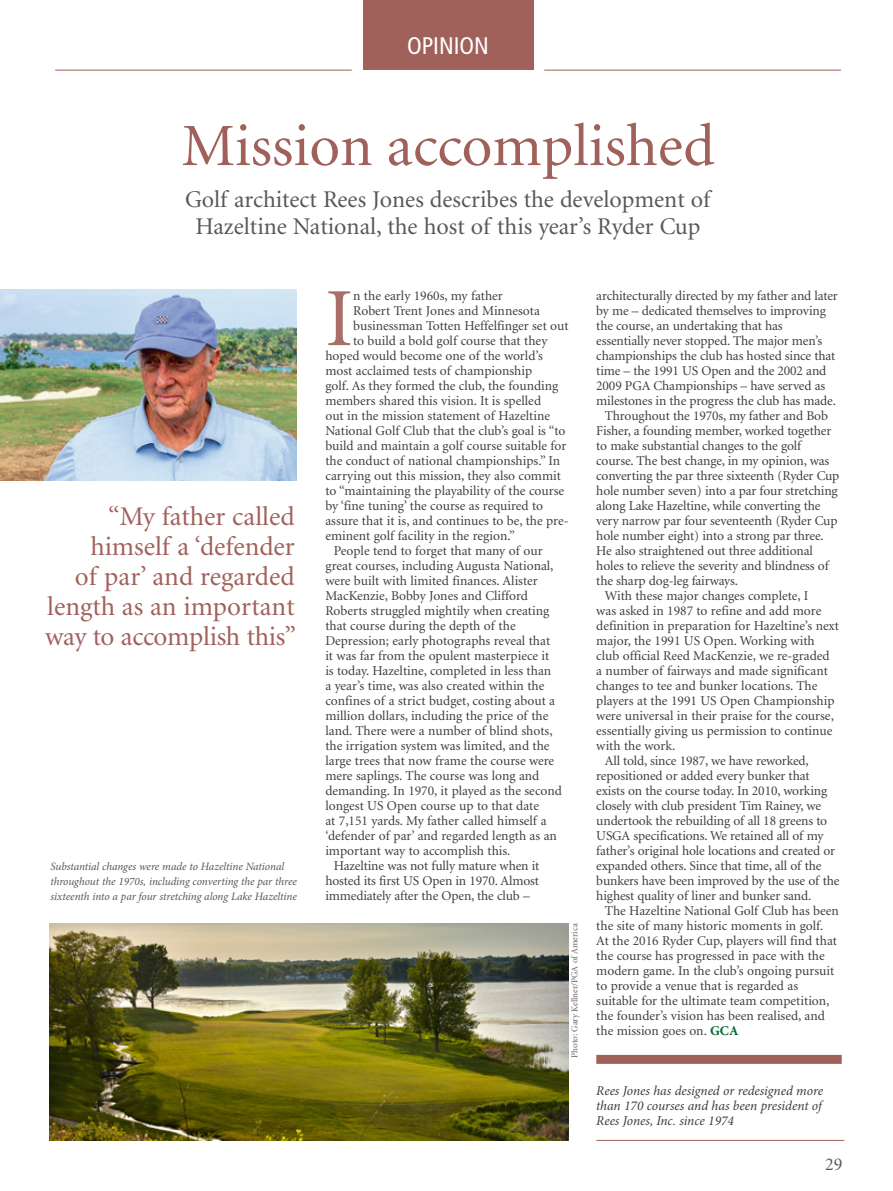
<style>
.page{position:relative;width:893px;height:1191px;background:#fff}
.page>*{position:absolute;margin:0;border:0;box-sizing:border-box;transform-origin:0 0}
.t1{font:82.8px "Minion";color:#a86e67}
.t2{font:60px "Minion";color:#a0615b}
.t3{font:27px/30px "Minion";color:#a0615b;text-align:right}
.t4{font:24px/27px "Minion";color:#57585a;text-align:center}
.t5{font:condensed 24px "Frutiger";color:#fff}
.t6{font:18px "Minion";color:#57585a}
.t7{font:13.5px "Minion";letter-spacing:-.005em;color:#3e3e3f}
.t8{font:italic 13.5px/15px "Minion Pro";letter-spacing:-.005em;color:#3e3e3f;text-align:justify}
.t9{font:italic 11.25px/15px "Minion Pro";letter-spacing:-.01em;color:#57585a}
.t10{font:9px "Minion";color:#636366}
.s1{font-family:"Minion Pro";font-weight:700;color:#00682f}
</style>
<div class="page">
<div style="left:596px;top:1054px;width:246px;height:9px;background:#a0615b"></div>
<img style="left:0;top:289px;width:296px;height:192px">
<img style="left:50px;top:923px;width:519px;height:217px">
<hr style="left:596px;top:1140px;width:248px;height:1px;background:#a0615b">
<div style="left:363px;top:0;width:170px;height:70px;background:#a0615b"></div>
<hr style="left:544px;top:70px;width:297px;height:1px;background:#a0615b">
<hr style="left:55px;top:70px;width:297px;height:1px;background:#a0615b">
<h3 class="t5" style="left:407px;top:31px;width:83px">OPINION</h3>
<h2 class="t2" style="left:182px;top:116px;width:535px">Mission accomplished</h2>
<h3 class="t4" style="left:185px;top:186px;width:527px">Golf architect Rees Jones describes the development of<br>Hazeltine National, the host of this year’s Ryder Cup</h3>
<h3 class="t3" style="left:45px;top:502px;width:252px">“My father called himself a ‘defender<br>of par’ and regarded length as an important way to accomplish this”</h3>
<p class="t9" style="left:50px;top:859px;width:248px">Substantial changes were made to Hazeltine National throughout the 1970s, including converting the par three sixteenth into a par four stretching along Lake Hazeltine</p>
<h1 class="t1" style="left:325px;top:277px;width:29px">I</h1>
<p class="t7" style="left:353px;top:289px;width:151px">n the early 1960s, my father</p>
<p class="t7" style="left:353px;top:304px;width:188px">Robert Trent Jones and Minnesota</p>
<p class="t7" style="left:353px;top:319px;width:217px">businessman Totten Heffelfinger set out</p>
<p class="t7" style="left:353px;top:334px;width:196px">to build a bold golf course that they</p>
<p class="t7" style="left:325px;top:349px;width:219px">hoped would become one of the world’s</p>
<p class="t7" style="left:325px;top:364px;width:208px">most acclaimed tests of championship</p>
<p class="t7" style="left:325px;top:379px;width:234px">golf. As they formed the club, the founding</p>
<p class="t7" style="left:325px;top:394px;width:217px">members shared this vision. It is spelled</p>
<p class="t7" style="left:325px;top:409px;width:226px">out in the mission statement of Hazeltine</p>
<p class="t7" style="left:325px;top:424px;width:241px">National Golf Club that the club’s goal is “to</p>
<p class="t7" style="left:325px;top:439px;width:242px">build and maintain a golf course suitable for</p>
<p class="t7" style="left:325px;top:454px;width:236px">the conduct of national championships.” In</p>
<p class="t7" style="left:325px;top:469px;width:237px">carrying out this mission, they also commit</p>
<p class="t7" style="left:325px;top:484px;width:240px">to “maintaining the playability of the course</p>
<p class="t7" style="left:325px;top:499px;width:219px">by ‘fine tuning’ the course as required to</p>
<p class="t7" style="left:325px;top:514px;width:245px">assure that it is, and continues to be, the pre-</p>
<p class="t7" style="left:325px;top:529px;width:191px">eminent golf facility in the region.”</p>
<p class="t7" style="left:334px;top:544px;width:210px">People tend to forget that many of our</p>
<p class="t7" style="left:325px;top:559px;width:230px">great courses, including Augusta National,</p>
<p class="t7" style="left:325px;top:574px;width:214px">were built with limited finances. Alister</p>
<p class="t7" style="left:325px;top:589px;width:204px">MacKenzie, Bobby Jones and Clifford</p>
<p class="t7" style="left:325px;top:604px;width:225px">Roberts struggled mightily when creating</p>
<p class="t7" style="left:325px;top:619px;width:192px">that course during the depth of the</p>
<p class="t7" style="left:325px;top:634px;width:226px">Depression; early photographs reveal that</p>
<p class="t7" style="left:325px;top:649px;width:225px">it was far from the opulent masterpiece it</p>
<p class="t7" style="left:325px;top:664px;width:227px">is today. Hazeltine, completed in less than</p>
<p class="t7" style="left:325px;top:679px;width:221px">a year’s time, was also created within the</p>
<p class="t7" style="left:325px;top:694px;width:231px">confines of a strict budget, costing about a</p>
<p class="t7" style="left:325px;top:709px;width:225px">million dollars, including the price of the</p>
<p class="t7" style="left:325px;top:724px;width:229px">land. There were a number of blind shots,</p>
<p class="t7" style="left:325px;top:739px;width:226px">the irrigation system was limited, and the</p>
<p class="t7" style="left:325px;top:754px;width:230px">large trees that now frame the course were</p>
<p class="t7" style="left:325px;top:769px;width:215px">mere saplings. The course was long and</p>
<p class="t7" style="left:325px;top:784px;width:238px">demanding. In 1970, it played as the second</p>
<p class="t7" style="left:325px;top:799px;width:215px">longest US Open course up to that date</p>
<p class="t7" style="left:325px;top:814px;width:223px">at 7,151 yards. My father called himself a</p>
<p class="t7" style="left:325px;top:829px;width:233px">‘defender of par’ and regarded length as an</p>
<p class="t7" style="left:325px;top:844px;width:187px">important way to accomplish this.</p>
<p class="t7" style="left:334px;top:859px;width:207px">Hazeltine was not fully mature when it</p>
<p class="t7" style="left:325px;top:874px;width:215px">hosted its first US Open in 1970. Almost</p>
<p class="t7" style="left:325px;top:889px;width:206px">immediately after the Open, the club –</p>
<p class="t10" style="left:570px;top:1058px;width:136px;rotate:-90deg">Photo: Gary Kellner/PGA of America</p>
<p class="t7" style="left:596px;top:289px;width:243px">architecturally directed by my father and later</p>
<p class="t7" style="left:596px;top:304px;width:231px">by me – dedicated themselves to improving</p>
<p class="t7" style="left:596px;top:319px;width:188px">the course, an undertaking that has</p>
<p class="t7" style="left:596px;top:334px;width:227px">essentially never stopped. The major men’s</p>
<p class="t7" style="left:596px;top:349px;width:241px">championships the club has hosted since that</p>
<p class="t7" style="left:596px;top:364px;width:232px">time – the 1991 US Open and the 2002 and</p>
<p class="t7" style="left:596px;top:379px;width:230px">2009 PGA Championships – have served as</p>
<p class="t7" style="left:596px;top:394px;width:241px">milestones in the progress the club has made.</p>
<p class="t7" style="left:605px;top:409px;width:225px">Throughout the 1970s, my father and Bob</p>
<p class="t7" style="left:596px;top:424px;width:236px">Fisher, a founding member, worked together</p>
<p class="t7" style="left:596px;top:439px;width:206px">to make substantial changes to the golf</p>
<p class="t7" style="left:596px;top:454px;width:234px">course. The best change, in my opinion, was</p>
<p class="t7" style="left:596px;top:469px;width:245px">converting the par three sixteenth (Ryder Cup</p>
<p class="t7" style="left:596px;top:484px;width:243px">hole number seven) into a par four stretching</p>
<p class="t7" style="left:596px;top:499px;width:226px">along Lake Hazeltine, while converting the</p>
<p class="t7" style="left:596px;top:514px;width:243px">very narrow par four seventeenth (Ryder Cup</p>
<p class="t7" style="left:596px;top:529px;width:229px">hole number eight) into a strong par three.</p>
<p class="t7" style="left:596px;top:544px;width:218px">He also straightened out three additional</p>
<p class="t7" style="left:596px;top:559px;width:234px">holes to relieve the severity and blindness of</p>
<p class="t7" style="left:596px;top:574px;width:143px">the sharp dog-leg fairways.</p>
<p class="t7" style="left:605px;top:589px;width:205px">With these major changes complete, I</p>
<p class="t7" style="left:596px;top:604px;width:227px">was asked in 1987 to refine and add more</p>
<p class="t7" style="left:596px;top:619px;width:244px">definition in preparation for Hazeltine’s next</p>
<p class="t7" style="left:596px;top:634px;width:220px">major, the 1991 US Open. Working with</p>
<p class="t7" style="left:596px;top:649px;width:235px">club official Reed MacKenzie, we re-graded</p>
<p class="t7" style="left:596px;top:664px;width:233px">a number of fairways and made significant</p>
<p class="t7" style="left:596px;top:679px;width:223px">changes to tee and bunker locations. The</p>
<p class="t7" style="left:596px;top:694px;width:240px">players at the 1991 US Open Championship</p>
<p class="t7" style="left:596px;top:709px;width:239px">were universal in their praise for the course,</p>
<p class="t7" style="left:596px;top:724px;width:238px">essentially giving us permission to continue</p>
<p class="t7" style="left:596px;top:739px;width:81px">with the work.</p>
<p class="t7" style="left:605px;top:754px;width:205px">All told, since 1987, we have reworked,</p>
<p class="t7" style="left:596px;top:769px;width:215px">repositioned or added every bunker that</p>
<p class="t7" style="left:596px;top:784px;width:232px">exists on the course today. In 2010, working</p>
<p class="t7" style="left:596px;top:799px;width:226px">closely with club president Tim Rainey, we</p>
<p class="t7" style="left:596px;top:814px;width:232px">undertook the rebuilding of all 18 greens to</p>
<p class="t7" style="left:596px;top:829px;width:229px">USGA specifications. We retained all of my</p>
<p class="t7" style="left:596px;top:844px;width:240px">father’s original hole locations and created or</p>
<p class="t7" style="left:596px;top:859px;width:227px">expanded others. Since that time, all of the</p>
<p class="t7" style="left:596px;top:874px;width:245px">bunkers have been improved by the use of the</p>
<p class="t7" style="left:596px;top:889px;width:217px">highest quality of liner and bunker sand.</p>
<p class="t7" style="left:605px;top:904px;width:236px">The Hazeltine National Golf Club has been</p>
<p class="t7" style="left:596px;top:919px;width:229px">the site of many historic moments in golf.</p>
<p class="t7" style="left:596px;top:934px;width:242px">At the 2016 Ryder Cup, players will find that</p>
<p class="t7" style="left:596px;top:949px;width:230px">the course has progressed in pace with the</p>
<p class="t7" style="left:596px;top:964px;width:239px">modern game. In the club’s ongoing pursuit</p>
<p class="t7" style="left:596px;top:979px;width:203px">to provide a venue that is regarded as</p>
<p class="t7" style="left:596px;top:994px;width:235px">suitable for the ultimate team competition,</p>
<p class="t7" style="left:596px;top:1009px;width:230px">the founder’s vision has been realised, and</p>
<p class="t7" style="left:596px;top:1024px;width:144px">the mission goes on. <span class="s1">GCA</span></p>
<p class="t8" style="left:596px;top:1083px;width:228px">Rees Jones has designed or redesigned more than 170 courses and has been president of Rees Jones, Inc. since 1974</p>
<h3 class="t6" style="left:825px;top:1155px;width:19px">29</h3>
</div>
